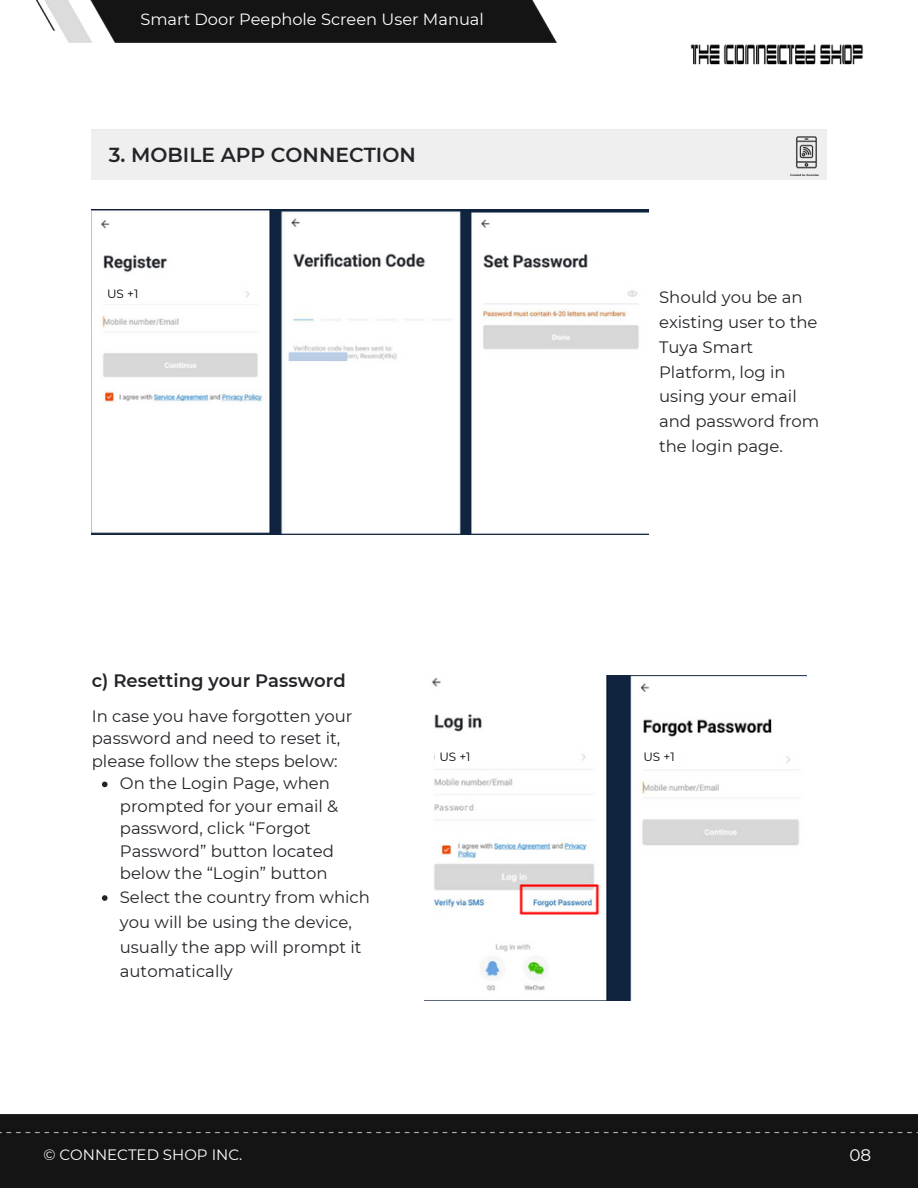
<style>
.page{position:relative;width:918px;height:1188px;background:#fff}
.page>*{position:absolute;margin:0;border:0;box-sizing:border-box;transform-origin:0 0}
.t1{font:600 20.25px "Montserrat";color:#222428}
.t2{font:600 18px "Montserrat";color:#222428}
.t3{font:16.8px "Montserrat";color:#fff}
.t4{font:16.5px/24.8px "Montserrat";color:#222428}
.t5{font:16.2px "Montserrat";color:#fff}
.t6{font:15px "Montserrat";color:#fff}
.t7{font:12px "Montserrat";color:#000}
</style>
<div class="page">
<img style="left:690px;top:44px;width:173px;height:21px">
<div style="left:0;top:1114px;width:918px;height:74px;background:#141414"></div>
<img style="left:787px;top:137px;width:39px;height:39px">
<img style="left:92px;top:210px;width:557px;height:325px">
<svg style="left:102px;top:782px;width:6px;height:5px"></svg>
<svg style="left:102px;top:895px;width:6px;height:6px"></svg>
<img style="left:425px;top:675px;width:381px;height:326px">
<div style="left:102px;top:284px;width:41px;height:20px;background:#fff;border-radius:5px"></div>
<div style="left:435px;top:748px;width:40px;height:20px;background:#fff;border-radius:5px"></div>
<div style="left:639px;top:748px;width:40px;height:20px;background:#fff;border-radius:5px"></div>
<img style="left:36px;top:0;width:520px;height:42px">
<p class="t5" style="left:140px;top:10px;width:345px">Smart Door Peephole Screen User Manual</p>
<p class="t1" style="left:109px;top:142px;width:308px">3. MOBILE APP CONNECTION</p>
<p class="t7" style="left:107px;top:286px;width:33px">US +1</p>
<p class="t4" style="left:659px;top:285px;width:162px">Should you be an existing user to the<br>Tuya Smart<br>Platform, log in using your email and password from the login page.</p>
<p class="t2" style="left:92px;top:669px;width:255px">c) Resetting your Password</p>
<p class="t4" style="left:92px;top:705px;width:262px;line-height:22.5px">In case you have forgotten your password and need to reset it, please follow the steps below:</p>
<p class="t4" style="left:120px;top:772px;width:220px;line-height:22.5px">On the Login Page, when prompted for your email &amp; password, click “Forgot<br>Password” button located below the “Login” button</p>
<p class="t4" style="left:120px;top:885px;width:252px">Select the country from which you will be using the device, usually the app will prompt it automatically</p>
<p class="t7" style="left:439px;top:750px;width:33px">US +1</p>
<p class="t7" style="left:643px;top:750px;width:33px">US +1</p>
<p class="t6" style="left:43px;top:1146px;width:200px">© CONNECTED SHOP INC.</p>
<p class="t3" style="left:849px;top:1145px;width:23px">08</p>
</div>
